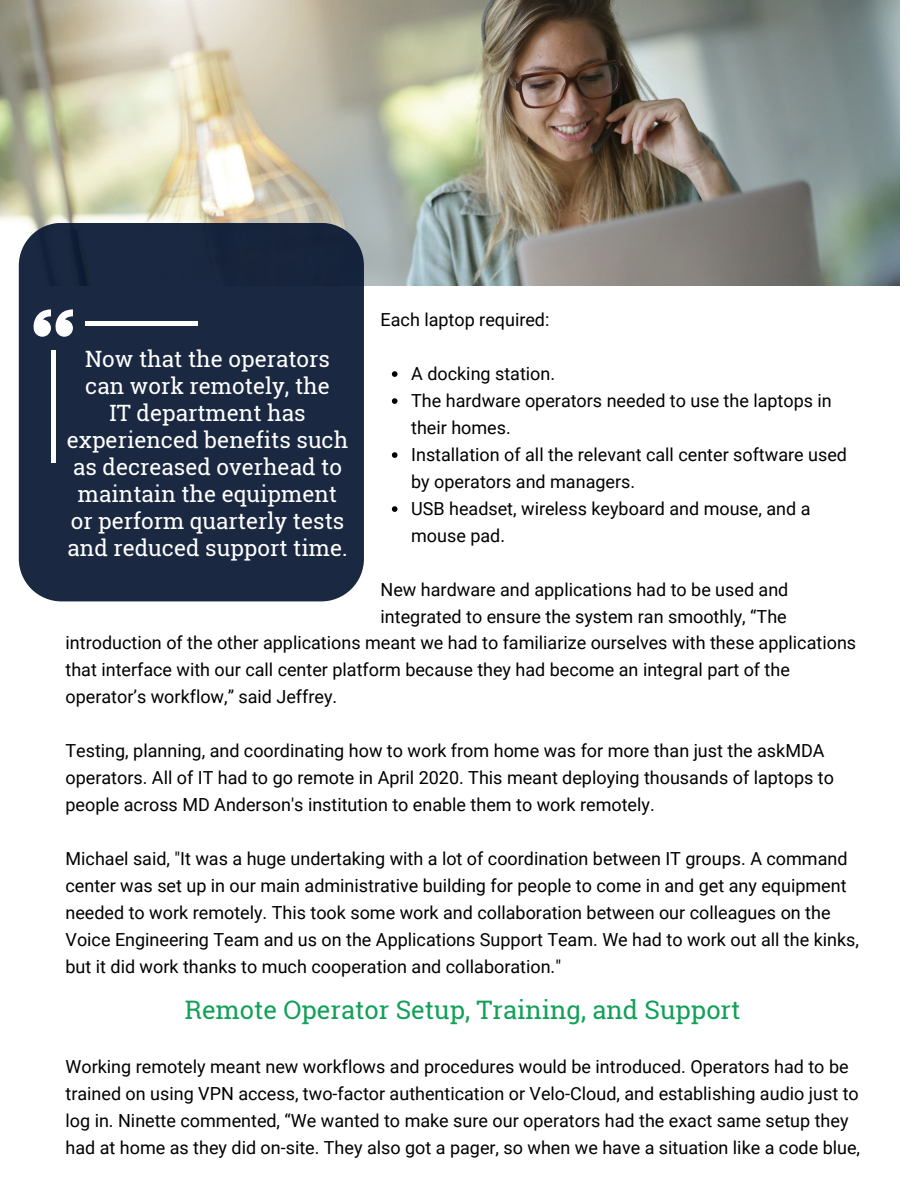
<style>
.page{position:relative;width:918px;height:1188px;background:#fff}
.page>*{position:absolute;margin:0;border:0;box-sizing:border-box;transform-origin:0 0}
.t1{font:25.5px "Roboto Slab";color:#12a058}
.t2{font:22.5px/27px "Roboto Slab";color:#fff;text-align:center}
.t3{font:18px/27px "Roboto";color:#000}
</style>
<div class="page">
<img style="left:0;top:0;width:900px;height:286px">
<div style="left:19px;top:223px;width:345px;height:378px;background:#1a2841"></div>
<div style="left:51px;top:350px;width:5px;height:113px;background:#fff"></div>
<hr style="left:85px;top:321px;width:113px;height:4px;background:#fff">
<svg style="left:33px;top:309px;width:40px;height:28px"></svg>
<svg style="left:392px;top:371px;width:6px;height:6px"></svg>
<svg style="left:392px;top:398px;width:6px;height:6px"></svg>
<svg style="left:392px;top:452px;width:6px;height:6px"></svg>
<svg style="left:392px;top:506px;width:6px;height:6px"></svg>
<p class="t2" style="left:67px;top:345px;width:283px">Now that the operators can work remotely, the<br>IT department has experienced benefits such as decreased overhead to maintain the equipment or perform quarterly tests and reduced support time.</p>
<p class="t3" style="left:381px;top:307px;width:170px">Each laptop required:</p>
<h2 class="t3" style="left:411px;top:361px;width:145px">A docking station.</h2>
<p class="t3" style="left:411px;top:388px;width:422px">The hardware operators needed to use the laptops in their homes.</p>
<p class="t3" style="left:411px;top:442px;width:437px">Installation of all the relevant call center software used by operators and managers.</p>
<p class="t3" style="left:411px;top:496px;width:401px">USB headset, wireless keyboard and mouse, and a mouse pad.</p>
<p class="t3" style="left:381px;top:577px;width:409px">New hardware and applications had to be used and integrated to ensure the system ran smoothly, “The</p>
<p class="t3" style="left:66px;top:630px;width:792px">introduction of the other applications meant we had to familiarize ourselves with these applications that interface with our call center platform because they had become an integral part of the operator’s workflow,” said Jeffrey.</p>
<p class="t3" style="left:66px;top:738px;width:770px">Testing, planning, and coordinating how to work from home was for more than just the askMDA operators. All of IT had to go remote in April 2020. This meant deploying thousands of laptops to people across MD Anderson's institution to enable them to work remotely.</p>
<p class="t3" style="left:66px;top:846px;width:795px">Michael said, "It was a huge undertaking with a lot of coordination between IT groups. A command center was set up in our main administrative building for people to come in and get any equipment needed to work remotely. This took some work and collaboration between our colleagues on the Voice Engineering Team and us on the Applications Support Team. We had to work out all the kinks, but it did work thanks to much cooperation and collaboration."</p>
<p class="t1" style="left:185px;top:992px;width:557px">Remote Operator Setup, Training, and Support</p>
<h1 class="t3" style="left:66px;top:1054px;width:796px">Working remotely meant new workflows and procedures would be introduced. Operators had to be trained on using VPN access, two-factor authentication or Velo-Cloud, and establishing audio just to log in. Ninette commented, “We wanted to make sure our operators had the exact same setup they had at home as they did on-site. They also got a pager, so when we have a situation like a code blue,</h1>
</div>
